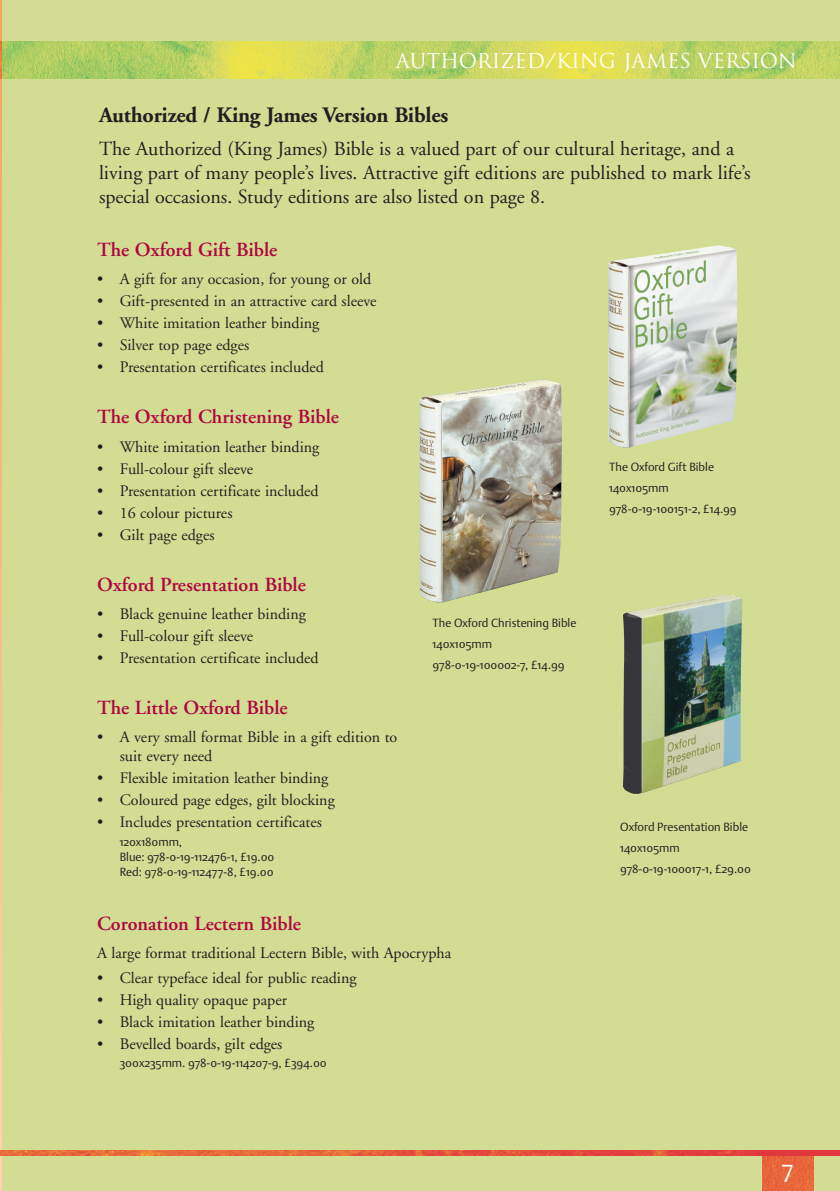
<style>
.page{position:relative;width:840px;height:1191px;background:#fff}
.page>*{position:absolute;margin:0;border:0;box-sizing:border-box;transform-origin:0 0}
.t1{font:24px "OUP Argo Light OS";color:#fff}
.t2{font:700 22px "Adobe Garamond";letter-spacing:-.01em;color:#231f20}
.t3{font:20px/24px "Adobe Garamond";color:#231f20}
.t4{font:600 20px "Adobe Garamond";color:#b00540}
.t5{font:20px "Trajan";color:#fff}
.t6{font:16px/19.2px "Adobe Garamond";color:#231f20}
.t7{font:11.8px/21px "OUP Argo Light OS";letter-spacing:-.005em;color:#231f20}
</style>
<div class="page">
<div style="left:0;top:0;width:839px;height:1191px;background:#d2dd93"></div>
<img style="left:1px;top:42px;width:838px;height:37px">
<img style="left:607px;top:245px;width:129px;height:203px">
<img style="left:623px;top:594px;width:118px;height:200px">
<img style="left:419px;top:379px;width:142px;height:224px">
<svg style="left:0;top:0;width:1px;height:1191px"></svg>
<hr style="left:0;top:42px;width:1px;height:37px;background:#fff">
<img style="left:762px;top:1155px;width:51px;height:36px">
<img style="left:0;top:1150px;width:839px;height:5px">
<p class="t5" style="left:395px;top:50px;width:402px">AUTHORIZED/KING JAMES VERSION</p>
<h2 class="t2" style="left:99px;top:106px;width:350px">Authorized / King James Version Bibles</h2>
<p class="t3" style="left:99px;top:139px;width:652px">The Authorized (King James) Bible is a valued part of our cultural heritage, and a living part of many people’s lives. Attractive gift editions are published to mark life’s special occasions. Study editions are also listed on page 8.</p>
<p class="t4" style="left:97px;top:242px;width:182px">The Oxford Gift Bible</p>
<p class="t6" style="left:97px;top:271px;width:275px">• A gift for any occasion, for young or old</p>
<p class="t6" style="left:97px;top:293px;width:281px">• Gift-presented in an attractive card sleeve</p>
<p class="t6" style="left:97px;top:315px;width:224px">• White imitation leather binding</p>
<p class="t6" style="left:97px;top:337px;width:153px">• Silver top page edges</p>
<p class="t6" style="left:97px;top:359px;width:228px">• Presentation certificates included</p>
<p class="t4" style="left:97px;top:409px;width:243px">The Oxford Christening Bible</p>
<p class="t6" style="left:97px;top:438px;width:224px">• White imitation leather binding</p>
<p class="t6" style="left:97px;top:460px;width:158px">• Full-colour gift sleeve</p>
<p class="t6" style="left:97px;top:482px;width:223px">• Presentation certificate included</p>
<p class="t6" style="left:97px;top:504px;width:137px">• 16 colour pictures</p>
<p class="t6" style="left:97px;top:526px;width:119px">• Gilt page edges</p>
<p class="t4" style="left:97px;top:576px;width:210px">Oxford Presentation Bible</p>
<p class="t6" style="left:97px;top:605px;width:210px">• Black genuine leather binding</p>
<p class="t6" style="left:97px;top:627px;width:158px">• Full-colour gift sleeve</p>
<p class="t6" style="left:97px;top:649px;width:223px">• Presentation certificate included</p>
<p class="t4" style="left:97px;top:699px;width:192px">The Little Oxford Bible</p>
<p class="t6" style="left:120px;top:728px;width:279px;text-indent:-23px">• A very small format Bible in a gift edition to suit every need</p>
<p class="t6" style="left:97px;top:770px;width:233px">• Flexible imitation leather binding</p>
<p class="t6" style="left:97px;top:792px;width:239px">• Coloured page edges, gilt blocking</p>
<p class="t6" style="left:97px;top:814px;width:226px">• Includes presentation certificates</p>
<p class="t7" style="left:120px;top:833px;width:156px;line-height:15.4px">120x180mm,<br>Blue: 978-0-19-112476-1, £19.00<br>Red: 978-0-19-112477-8, £19.00</p>
<p class="t4" style="left:97px;top:915px;width:205px">Coronation Lectern Bible</p>
<p class="t6" style="left:97px;top:945px;width:355px">A large format traditional Lectern Bible, with Apocrypha</p>
<p class="t6" style="left:97px;top:969px;width:261px">• Clear typeface ideal for public reading</p>
<p class="t6" style="left:97px;top:991px;width:191px">• High quality opaque paper</p>
<p class="t6" style="left:97px;top:1013px;width:219px">• Black imitation leather binding</p>
<p class="t6" style="left:97px;top:1036px;width:187px">• Bevelled boards, gilt edges</p>
<p class="t7" style="left:120px;top:1052px;width:208px">300x235mm. 978-0-19-114207-9, £394.00</p>
<p class="t7" style="left:432px;top:613px;width:145px">The Oxford Christening Bible<br>140x105mm<br>978-0-19-100002-7, £14.99</p>
<p class="t7" style="left:609px;top:456px;width:129px">The Oxford Gift Bible<br>140x105mm<br>978-0-19-100151-2, £14.99</p>
<p class="t7" style="left:619px;top:817px;width:132px">Oxford Presentation Bible<br>140x105mm<br>978-0-19-100017-1, £29.00</p>
<h1 class="t1" style="left:781px;top:1154px;width:13px">7</h1>
</div>
